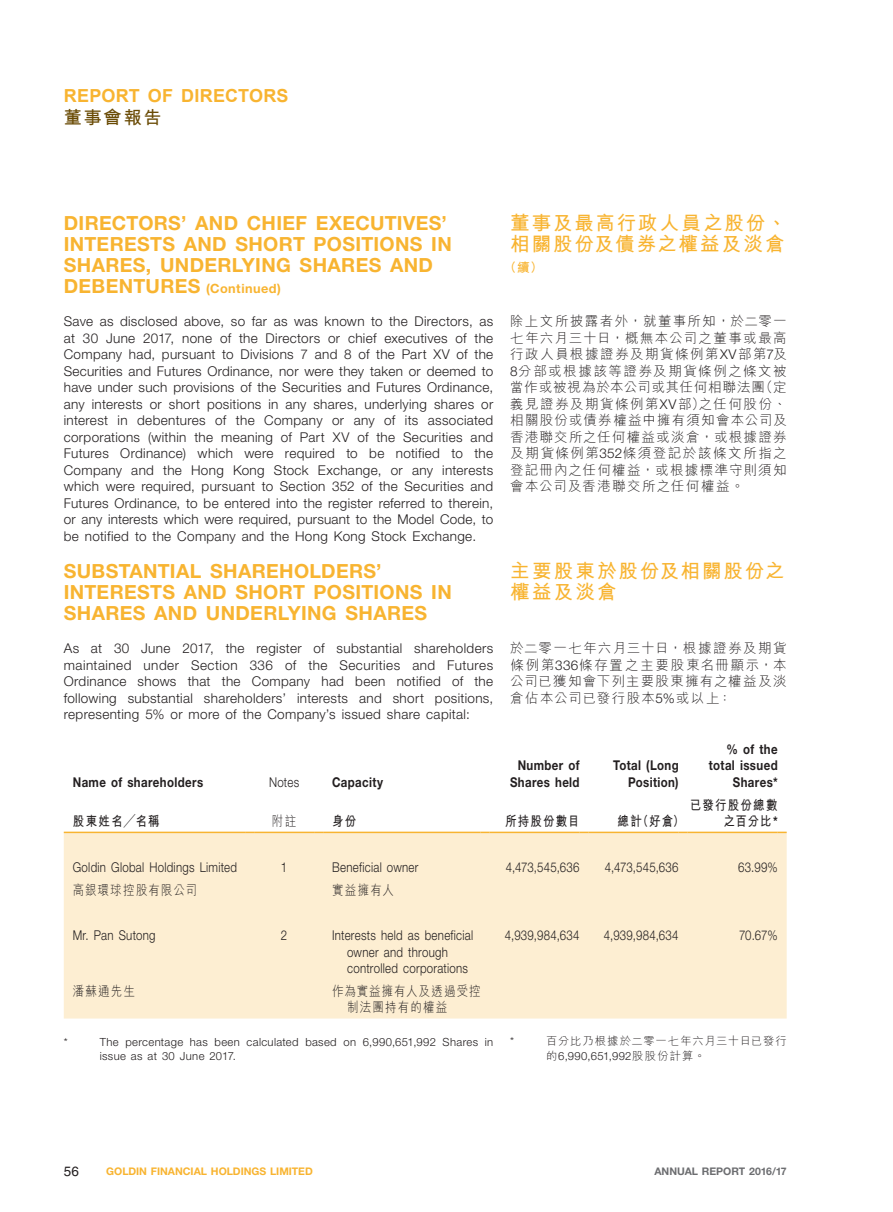
<style>
.page{position:relative;width:893px;height:1212px;background:#fff}
.page>*{position:absolute;margin:0;border:0;box-sizing:border-box;transform-origin:0 0}
._03_H1{font:700 19.5px/21px "Helvetica Neue LT Std";letter-spacing:.015em;color:#f8b431}
._03_H1-2{font:700 19.5px/21px "M Hei HK";letter-spacing:.105em;color:#f8b431}
.t1{font:700 18px "Arial";letter-spacing:.015em;color:#f8b431}
.t2{font:700 18px "M Hei HK";letter-spacing:.1em;color:#694a04}
._11_P0{font:300 13.5px/16.5px "Helvetica Neue LT Std";letter-spacing:.025em;color:#231f20;text-align:justify}
._11_P0-2{font:300 13.5px/16.5px "M Hei HK";letter-spacing:.095em;color:#231f20;text-align:justify}
._15_Table_Stub{font:300 13.5px/16.5px "Helvetica Neue LT Std";letter-spacing:.025em;color:#231f20;scale:.85 1}
._31_table_tab_6pt{font:300 13.5px "Helvetica Neue LT Std";letter-spacing:.02em;color:#231f20;scale:.85 1}
._31_table_tab_6pt-2{font:700 13.5px/16.5px "Helvetica Neue LT Std";letter-spacing:.035em;color:#231f20;text-align:right;scale:.85 1}
._15_Table_Stub-2{font:300 13.5px/16.5px "M Hei HK";letter-spacing:.1em;color:#231f20;scale:.85 1}
._15_Table_Stub-3{font:700 13.5px "Helvetica Neue LT Std";letter-spacing:.035em;color:#231f20;scale:.85 1}
._31_table_tab_6pt-3{font:700 13.5px/16.5px "M Hei HK";letter-spacing:.105em;color:#231f20;text-align:right;scale:.85 1}
._15_Table_Stub-4{font:700 13.5px "M Hei HK";letter-spacing:.105em;color:#231f20;scale:.85 1}
.t3{font:13.5px "Helvetica LT Std";color:#231f20}
._31_table_tab_6pt-4{font:300 13.5px "M Hei HK";color:#231f20;scale:.85 1}
._03_H1-3{font:700 12.75px "Helvetica Neue LT Std";letter-spacing:.035em;color:#f8b431}
._03_H1-4{font:700 12.75px "M Hei HK";color:#f8b431}
._21_IN0__Note{font:300 11.25px/14.2px "Helvetica Neue LT Std";letter-spacing:.03em;color:#231f20}
._21_IN0__Note-2{font:300 11.25px/14.2px "M Hei HK";letter-spacing:.075em;color:#231f20}
.t4{font:700 10.5px "Helvetica Neue LT Std";color:#f8b431}
.t5{font:700 10.5px "Helvetica Neue LT Std";letter-spacing:-.005em;color:#6c6d70}
.s1{font-size:19.5px}
.s2{font-family:"Helvetica Neue LT Std"}
</style>
<div class="page">
<div style="left:64px;top:833px;width:723px;height:185px;background:#fdeed2"></div>
<hr style="left:64px;top:832px;width:181px;height:1px;background:#f8b431">
<hr style="left:254px;top:832px;width:60px;height:1px;background:#f8b431">
<hr style="left:323px;top:832px;width:158px;height:1px;background:#f8b431">
<hr style="left:490px;top:832px;width:90px;height:1px;background:#f8b431">
<hr style="left:589px;top:832px;width:90px;height:1px;background:#f8b431">
<hr style="left:688px;top:832px;width:90px;height:1px;background:#f8b431">
<h2 class="t1" style="left:64px;top:84px;width:226px">REPORT OF DIRECTORS</h2>
<h2 class="t2" style="left:64px;top:104px;width:99px">董事會報告</h2>
<p class="_03_H1" style="left:64px;top:212px;width:389px">DIRECTORS’ AND CHIEF EXECUTIVES’<br>INTERESTS AND SHORT POSITIONS IN<br>SHARES, UNDERLYING SHARES AND</p>
<p class="_03_H1-3" style="left:64px;top:281px;width:219px"><span class="s1">DEBENTURES</span> (Continued)</p>
<p class="_11_P0" style="left:64px;top:313px;width:431px">Save as disclosed above, so far as was known to the Directors, as at 30 June 2017, none of the Directors or chief executives of the Company had, pursuant to Divisions 7 and 8 of the Part XV of the Securities and Futures Ordinance, nor were they taken or deemed to have under such provisions of the Securities and Futures Ordinance, any interests or short positions in any shares, underlying shares or interest in debentures of the Company or any of its associated corporations (within the meaning of Part XV of the Securities and Futures Ordinance) which were required to be notified to the Company and the Hong Kong Stock Exchange, or any interests which were required, pursuant to Section 352 of the Securities and Futures Ordinance, to be entered into the register referred to therein, or any interests which were required, pursuant to the Model Code, to be notified to the Company and the Hong Kong Stock Exchange.</p>
<p class="_03_H1" style="left:64px;top:560px;width:389px">SUBSTANTIAL SHAREHOLDERS’<br>INTERESTS AND SHORT POSITIONS IN<br>SHARES AND UNDERLYING SHARES</p>
<p class="_11_P0" style="left:64px;top:640px;width:431px">As at 30 June 2017, the register of substantial shareholders maintained under Section 336 of the Securities and Futures Ordinance shows that the Company had been notified of the following substantial shareholders’ interests and short positions, representing 5% or more of the Company’s issued share capital:</p>
<p class="_15_Table_Stub-3" style="left:73px;top:774px;width:155px">Name of shareholders</p>
<p class="_31_table_tab_6pt" style="left:269px;top:774px;width:37px">Notes</p>
<p class="_15_Table_Stub-3" style="left:332px;top:774px;width:61px">Capacity</p>
<p class="_03_H1-2" style="left:510px;top:211px;width:278px">董事及最高行政人員之股份、相關股份及債券之權益及淡倉</p>
<p class="_03_H1-4" style="left:504px;top:258px;width:41px">（續）</p>
<p class="_11_P0-2" style="left:510px;top:312px;width:278px">除上文所披露者外，就董事所知，於二零一七年六月三十日，概無本公司之董事或最高行政人員根據證券及期貨條例第<span class="s2">XV</span>部第<span class="s2">7</span>及<span class="s2">8</span>分部或根據該等證券及期貨條例之條文被當作或被視為於本公司或其任何相聯法團（定義見證券及期貨條例第<span class="s2">XV</span>部）之任何股份、相關股份或債券權益中擁有須知會本公司及香港聯交所之任何權益或淡倉，或根據證券及期貨條例第<span class="s2">352</span>條須登記於該條文所指之登記冊內之任何權益，或根據標準守則須知會本公司及香港聯交所之任何權益。</p>
<p class="_03_H1-2" style="left:510px;top:559px;width:276px">主要股東於股份及相關股份之權益及淡倉</p>
<p class="_11_P0-2" style="left:510px;top:639px;width:278px">於二零一七年六月三十日，根據證券及期貨條例第<span class="s2">336</span>條存置之主要股東名冊顯示，本公司已獲知會下列主要股東擁有之權益及淡倉佔本公司已發行股本<span class="s2">5%</span>或以上：</p>
<p class="_31_table_tab_6pt-2" style="left:510px;top:757px;width:83px;text-align:center">Number of<br>Shares held</p>
<p class="_31_table_tab_6pt-2" style="left:613px;top:757px;width:79px">Total (Long<br>Position)</p>
<p class="_31_table_tab_6pt-2" style="left:709px;top:740px;width:82px">% of the total issued<br>Shares*</p>
<p class="_15_Table_Stub-4" style="left:73px;top:811px;width:104px">股東姓名╱名稱</p>
<p class="_31_table_tab_6pt-4" style="left:272px;top:812px;width:30px">附註</p>
<p class="_15_Table_Stub-4" style="left:332px;top:811px;width:30px">身份</p>
<p class="_31_table_tab_6pt-3" style="left:505px;top:812px;width:89px">所持股份數目</p>
<p class="_31_table_tab_6pt-3" style="left:618px;top:812px;width:80px">總計（好倉）</p>
<p class="_31_table_tab_6pt-3" style="left:690px;top:795px;width:105px">已發行股份總數之百分比<span class="s2">*</span></p>
<p class="_15_Table_Stub" style="left:73px;top:858px;width:195px">Goldin Global Holdings Limited</p>
<p class="_31_table_tab_6pt" style="left:281px;top:859px;width:9px">1</p>
<p class="_15_Table_Stub" style="left:332px;top:858px;width:103px">Beneficial owner</p>
<p class="_31_table_tab_6pt" style="left:506px;top:859px;width:88px">4,473,545,636</p>
<p class="_31_table_tab_6pt" style="left:605px;top:859px;width:88px">4,473,545,636</p>
<p class="_31_table_tab_6pt" style="left:738px;top:859px;width:48px">63.99%</p>
<p class="_15_Table_Stub-2" style="left:73px;top:881px;width:148px">高銀環球控股有限公司</p>
<p class="_15_Table_Stub-2" style="left:332px;top:881px;width:74px">實益擁有人</p>
<p class="_15_Table_Stub" style="left:73px;top:927px;width:99px">Mr. Pan Sutong</p>
<p class="_31_table_tab_6pt" style="left:281px;top:927px;width:9px">2</p>
<p class="_15_Table_Stub" style="left:347px;top:927px;width:150px;text-indent:-15px">Interests held as beneficial owner and through controlled corporations</p>
<p class="_31_table_tab_6pt" style="left:505px;top:927px;width:90px">4,939,984,634</p>
<p class="_31_table_tab_6pt" style="left:604px;top:927px;width:90px">4,939,984,634</p>
<p class="_31_table_tab_6pt" style="left:739px;top:927px;width:47px">70.67%</p>
<p class="_15_Table_Stub-2" style="left:73px;top:982px;width:75px">潘蘇通先生</p>
<p class="_15_Table_Stub-2" style="left:347px;top:982px;width:159px;text-indent:-15px">作為實益擁有人及透過受控制法團持有的權益</p>
<p class="_21_IN0__Note" style="left:64px;top:1034px;width:5px">*</p>
<p class="_21_IN0__Note" style="left:100px;top:1034px;width:395px">The percentage has been calculated based on 6,990,651,992 Shares in issue as at 30 June 2017.</p>
<p class="_21_IN0__Note" style="left:510px;top:1034px;width:5px">*</p>
<p class="_21_IN0__Note-2" style="left:546px;top:1034px;width:242px">百分比乃根據於二零一七年六月三十日已發行的<span class="s2">6,990,651,992</span>股股份計算。</p>
<p class="t3" style="left:64px;top:1163px;width:17px">56</p>
<p class="t4" style="left:106px;top:1165px;width:208px">GOLDIN FINANCIAL HOLDINGS LIMITED</p>
<p class="t5" style="left:654px;top:1165px;width:134px">ANNUAL REPORT 2016/17</p>
</div>
